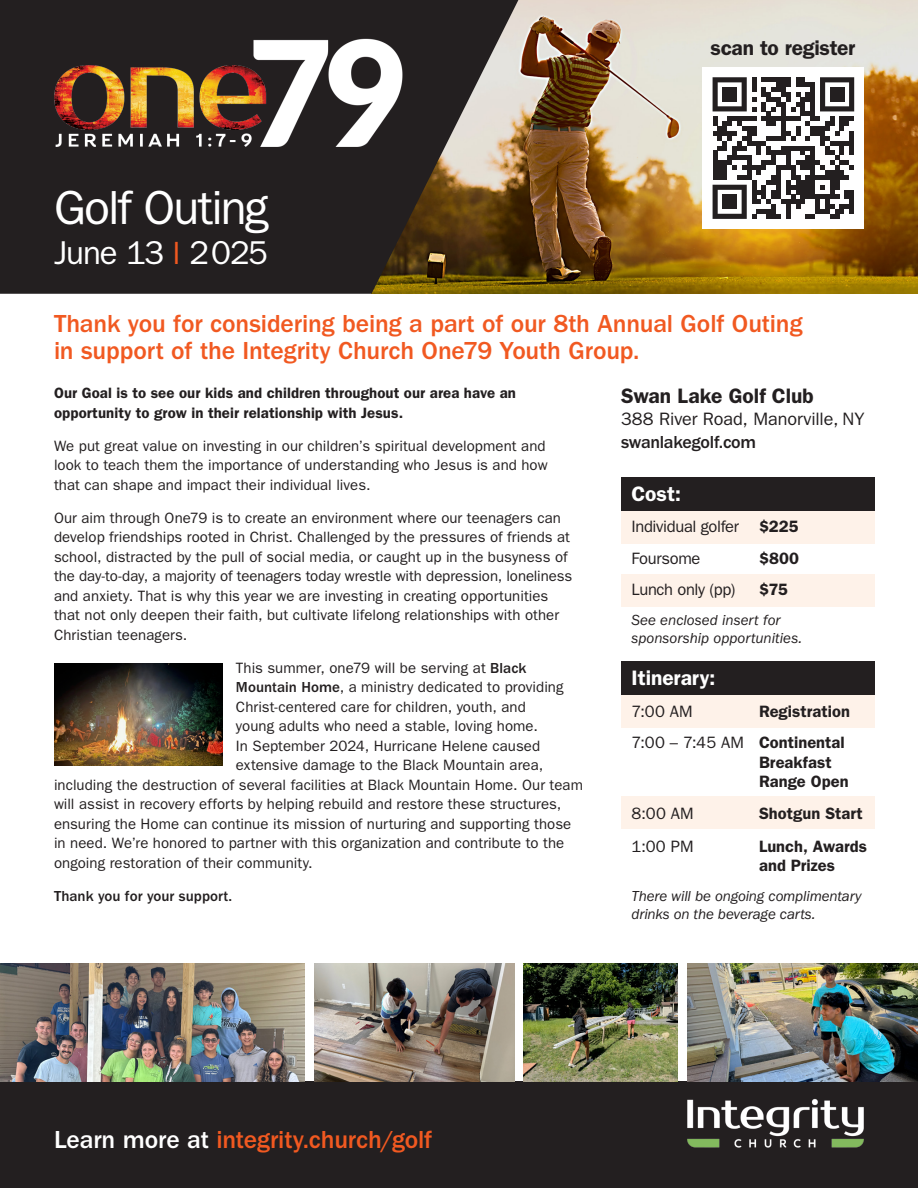
<style>
.page{position:relative;width:918px;height:1188px;background:#fff}
.page>*{position:absolute;margin:0;border:0;box-sizing:border-box;transform-origin:0 0}
.t1{font:48px "ITC Franklin Gothic Std";letter-spacing:-.04em;color:#fff}
.t2{font:33.15px "ITC Franklin Gothic Std";letter-spacing:-.035em;color:#fff}
.t3{font:500 25.5px/27px "ITC Franklin Gothic Std";letter-spacing:-.005em;color:#f15921}
.t4{font:600 21px "ITC Franklin Gothic Std";letter-spacing:-.01em;color:#231f20}
.t5{font:600 21px "ITC Franklin Gothic Std";color:#fff}
.t6{font:18px "ITC Franklin Gothic Std";letter-spacing:-.005em;color:#231f20}
.t7{font:500 18px "ITC Franklin Gothic Std";letter-spacing:-.015em;color:#231f20}
.t8{font:600 16.5px/19.5px "ITC Franklin Gothic Std";letter-spacing:.005em;color:#231f20}
.t9{font:16.5px "ITC Franklin Gothic Std";letter-spacing:-.02em;color:#231f20}
.t10{font:15px/19.5px "ITC Franklin Gothic Std";letter-spacing:.005em;color:#231f20}
.t11{font:600 15px/19.5px "ITC Franklin Gothic Std";letter-spacing:.005em;color:#231f20}
.t12{font:italic 15px "ITC Franklin Gothic Std";color:#231f20}
.t13{font:500 15px "ITC Franklin Gothic Std";color:#231f20}
.s1{font-family:"ITC Franklin Gothic Std Bk Cp";color:#f15921}
.s2{font-weight:500}
.s3{font-weight:600}
.s4{font-weight:400}
.s5{color:#fff}
</style>
<div class="page">
<img style="left:518px;top:0;width:400px;height:294px">
<svg style="left:0;top:0;width:518px;height:294px;background:#373029"></svg>
<img style="left:54px;top:34px;width:356px;height:113px">
<div style="left:0;top:1082px;width:918px;height:106px;background:#231f20"></div>
<div style="left:621px;top:511px;width:253px;height:33px;background:#fef2e9"></div>
<div style="left:621px;top:696px;width:253px;height:32px;background:#fef2e9"></div>
<div style="left:621px;top:797px;width:253px;height:32px;background:#fef2e9"></div>
<div style="left:621px;top:575px;width:253px;height:32px;background:#fef2e9"></div>
<div style="left:621px;top:478px;width:253px;height:33px;background:#231f20"></div>
<div style="left:621px;top:662px;width:253px;height:33px;background:#231f20"></div>
<img style="left:687px;top:1099px;width:177px;height:49px">
<img style="left:0;top:963px;width:304px;height:119px">
<img style="left:315px;top:963px;width:199px;height:119px">
<img style="left:524px;top:963px;width:154px;height:119px">
<img style="left:54px;top:663px;width:168px;height:103px">
<img style="left:687px;top:963px;width:231px;height:119px">
<div style="left:703px;top:68px;width:161px;height:161px;background:#fff"></div>
<svg style="left:713px;top:77px;width:141px;height:142px"></svg>
<div style="left:722px;top:87px;width:15px;height:15px;background:#231f20"></div>
<div style="left:830px;top:87px;width:14px;height:15px;background:#231f20"></div>
<div style="left:722px;top:194px;width:15px;height:15px;background:#231f20"></div>
<p class="t1" style="left:54px;top:180px;width:216px">Golf Outing</p>
<p class="t2" style="left:54px;top:233px;width:216px">June 13 <span class="s1">I</span> 2025</p>
<p class="t4" style="left:711px;top:35px;width:146px">scan to register</p>
<p class="t3" style="left:54px;top:310px;width:750px">Thank you for considering being a part of our 8th Annual Golf Outing in support of the Integrity Church One79 Youth Group.</p>
<p class="t11" style="left:54px;top:384px;width:464px">Our Goal is to see our kids and children throughout our area have an opportunity to grow in their relationship with Jesus.</p>
<p class="t10" style="left:54px;top:436px;width:495px">We put great value on investing in our children’s spiritual development and look to teach them the importance of understanding who Jesus is and how that can shape and impact their individual lives.</p>
<p class="t10" style="left:54px;top:508px;width:520px">Our aim through One79 is to create an environment where our teenagers can develop friendships rooted in Christ. Challenged by the pressures of friends at school, distracted by the pull of social media, or caught up in the busyness of the day-to-day, a majority of teenagers today wrestle with depression, loneliness and anxiety. That is why this year we are investing in creating opportunities that not only deepen their faith, but cultivate lifelong relationships with other Christian teenagers.</p>
<p class="t10" style="left:236px;top:658px;width:292px">This summer, one79 will be serving at <span class="s2">Black</span></p>
<p class="t10" style="left:236px;top:678px;width:329px"><span class="s2">Mountain Home</span>, a ministry dedicated to providing</p>
<p class="t10" style="left:236px;top:697px;width:291px">Christ-centered care for children, youth, and</p>
<p class="t10" style="left:236px;top:717px;width:304px">young adults who need a stable, loving home.</p>
<p class="t10" style="left:236px;top:736px;width:306px">In September 2024, Hurricane Helene caused</p>
<p class="t10" style="left:236px;top:756px;width:309px">extensive damage to the Black Mountain area,</p>
<p class="t10" style="left:54px;top:775px;width:531px">including the destruction of several facilities at Black Mountain Home. Our team</p>
<p class="t10" style="left:54px;top:795px;width:509px">will assist in recovery efforts by helping rebuild and restore these structures,</p>
<p class="t10" style="left:54px;top:814px;width:519px">ensuring the Home can continue its mission of nurturing and supporting those</p>
<p class="t10" style="left:54px;top:834px;width:512px">in need. We’re honored to partner with this organization and contribute to the</p>
<p class="t10" style="left:54px;top:853px;width:260px">ongoing restoration of their community.</p>
<p class="t13" style="left:54px;top:888px;width:180px">Thank you for your support.</p>
<p class="t4" style="left:621px;top:383px;width:194px">Swan Lake Golf Club</p>
<p class="t6" style="left:621px;top:409px;width:245px">388 River Road, Manorville, NY</p>
<p class="t7" style="left:621px;top:432px;width:137px">swanlakegolf.com</p>
<p class="t5" style="left:632px;top:481px;width:51px">Cost:</p>
<p class="t9" style="left:632px;top:517px;width:169px">Individual golfer <span class="s3">$225</span></p>
<p class="t9" style="left:632px;top:549px;width:71px">Foursome</p>
<p class="t8" style="left:759px;top:548px;width:41px">$800</p>
<p class="t9" style="left:632px;top:580px;width:105px">Lunch only (pp)</p>
<p class="t8" style="left:759px;top:580px;width:31px">$75</p>
<p class="t12" style="left:632px;top:612px;width:151px">See enclosed insert for</p>
<p class="t12" style="left:632px;top:630px;width:172px">sponsorship opportunities.</p>
<p class="t5" style="left:632px;top:666px;width:86px">Itinerary:</p>
<p class="t9" style="left:632px;top:702px;width:63px">7:00 AM</p>
<p class="t8" style="left:759px;top:701px;width:92px">Registration</p>
<p class="t8" style="left:759px;top:733px;width:91px;text-indent:-128px"><span class="s4">7:00 – 7:45 AM</span> Continental<br>Breakfast<br>Range Open</p>
<p class="t9" style="left:632px;top:804px;width:64px">8:00 AM</p>
<p class="t8" style="left:759px;top:803px;width:105px">Shotgun Start</p>
<p class="t9" style="left:632px;top:837px;width:64px">1:00 PM</p>
<p class="t8" style="left:759px;top:836px;width:110px">Lunch, Awards and Prizes</p>
<p class="t12" style="left:632px;top:888px;width:232px">There will be ongoing complimentary</p>
<p class="t12" style="left:632px;top:906px;width:186px">drinks on the beverage carts.</p>
<p class="t3" style="left:54px;top:1126px;width:380px"><span class="s5">Learn more at</span> integrity.church/golf</p>
</div>
